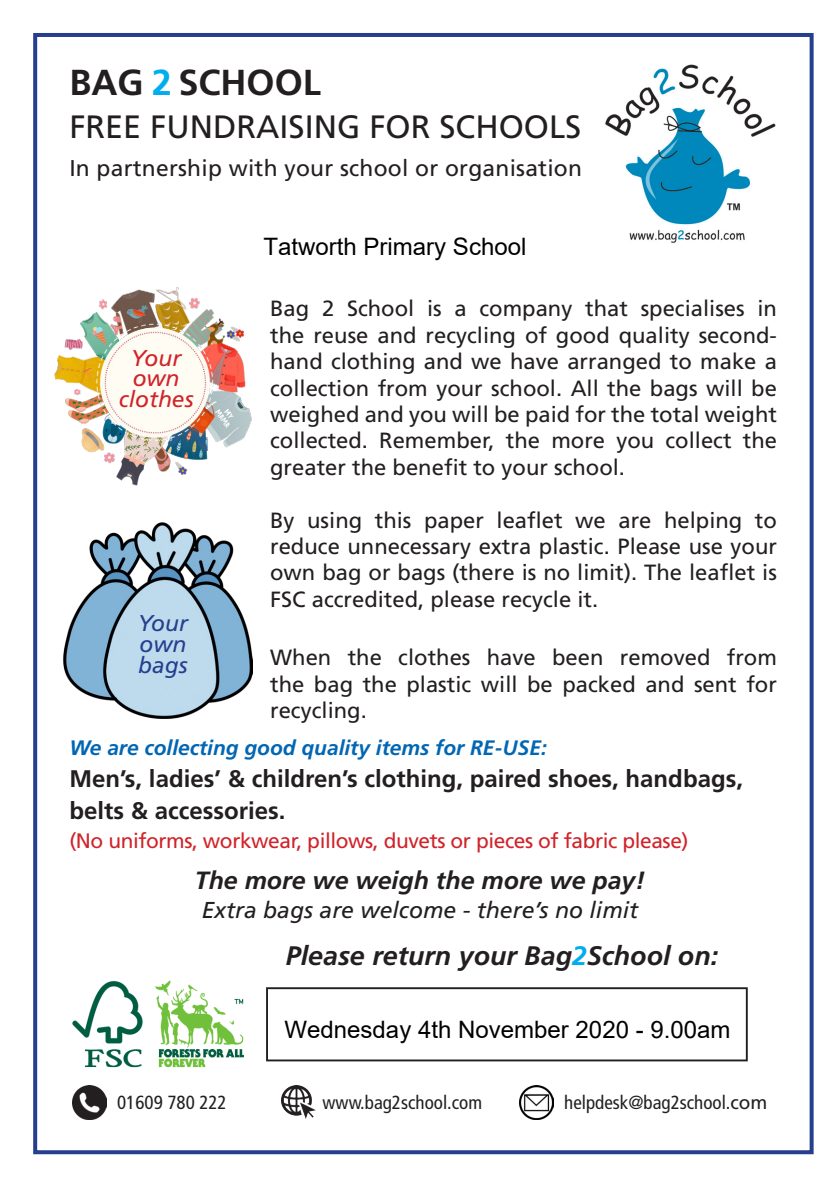
<style>
.page{position:relative;width:840px;height:1191px;background:#fff}
.page>*{position:absolute;margin:0;border:0;box-sizing:border-box;transform-origin:0 0}
.t1{font:700 36px "Frutiger LT Std";color:#231f20}
.t2{font:32.2px "Frutiger LT Std";color:#231f20}
.t3{font:italic 700 26.8px "Frutiger LT Std";color:#231f20}
.t4{font:italic 700 24.8px "Frutiger LT Std";color:#231f20}
.t5{font:700 24px/32.4px "Frutiger LT Std";color:#231f20}
.t6{font:24px "Arial";color:#000}
.t7{font:italic 23px "Frutiger LT Std";color:#231f20}
.t8{font:22.8px "Frutiger LT Std";letter-spacing:.01em;color:#231f20}
.t9{font:italic 22.8px "Frutiger LT Std";color:#d1232a}
.t10{font:italic 22.8px "Frutiger LT Std";color:#253f8e}
.t11{font:22px/26.4px "Frutiger LT Std";color:#231f20;text-align:justify}
.t12{font:20.8px "Frutiger LT Std";letter-spacing:-.02em;color:#d1232a}
.t13{font:italic 700 20.8px "Frutiger LT Std";color:#0166b3}
.t14{font:condensed 19px "Frutiger LT Std";color:#231f20}
.s1{color:#00aeef}
.s2{font-stretch:normal}
</style>
<div class="page">
<div style="left:33px;top:33px;width:780px;height:1121px;border:4px solid #253f8e"></div>
<img style="left:605px;top:64px;width:170px;height:179px">
<img style="left:35px;top:273px;width:217px;height:218px">
<img style="left:64px;top:522px;width:188px;height:197px">
<div style="left:266px;top:987px;width:481px;height:74px;border:2px solid #231f20"></div>
<img style="left:72px;top:1085px;width:34px;height:34px">
<img style="left:281px;top:1085px;width:34px;height:33px">
<img style="left:519px;top:1085px;width:34px;height:34px">
<img style="left:72px;top:980px;width:172px;height:87px">
<p class="t1" style="left:69px;top:61px;width:253px">BAG <span class="s1">2</span> SCHOOL</p>
<p class="t2" style="left:69px;top:108px;width:513px">FREE FUNDRAISING FOR SCHOOLS</p>
<p class="t8" style="left:69px;top:155px;width:514px">In partnership with your school or organisation</p>
<p class="t9" style="left:131px;top:344px;width:52px">Your</p>
<p class="t9" style="left:133px;top:365px;width:48px">own</p>
<p class="t9" style="left:119px;top:386px;width:76px">clothes</p>
<p class="t10" style="left:138px;top:609px;width:52px">Your</p>
<p class="t10" style="left:139px;top:630px;width:48px">own</p>
<p class="t10" style="left:138px;top:651px;width:51px">bags</p>
<p class="t6" style="left:263px;top:230px;width:264px">Tatworth Primary School</p>
<p class="t11" style="left:270px;top:296px;width:508px">Bag 2 School is a company that specialises in the reuse and recycling of good quality second&shy;hand clothing and we have arranged to make a collection from your school. All the bags will be weighed and you will be paid for the total weight collected. Remember, the more you collect the greater the benefit to your school.</p>
<p class="t11" style="left:270px;top:507px;width:508px">By using this paper leaflet we are helping to reduce unnecessary extra plastic. Please use your own bag or bags (there is no limit). The leaflet is FSC accredited, please recycle it.</p>
<p class="t11" style="left:270px;top:644px;width:508px">When the clothes have been removed from the bag the plastic will be packed and sent for recycling.</p>
<p class="t13" style="left:69px;top:735px;width:478px">We are collecting good quality items for RE-USE:</p>
<p class="t5" style="left:69px;top:762px;width:674px">Men’s, ladies’ &amp; children’s clothing, paired shoes, handbags, belts &amp; accessories.</p>
<p class="t12" style="left:69px;top:828px;width:620px">(No uniforms, workwear, pillows, duvets or pieces of fabric please)</p>
<p class="t4" style="left:195px;top:866px;width:451px">The more we weigh the more we pay!</p>
<p class="t7" style="left:202px;top:896px;width:437px">Extra bags are welcome - there’s no limit</p>
<p class="t3" style="left:286px;top:940px;width:433px">Please return your Bag<span class="s1">2</span>School on:</p>
<p class="t6" style="left:284px;top:1012px;width:447px">Wednesday 4th November 2020 - 9.00am</p>
<p class="t14" style="left:117px;top:1091px;width:111px">01609 780 222</p>
<p class="t14" style="left:322px;top:1091px;width:161px">www.bag2school.com</p>
<p class="t14" style="left:564px;top:1091px;width:204px">helpdesk@bag2school.<span class="s2">com</span></p>
</div>
